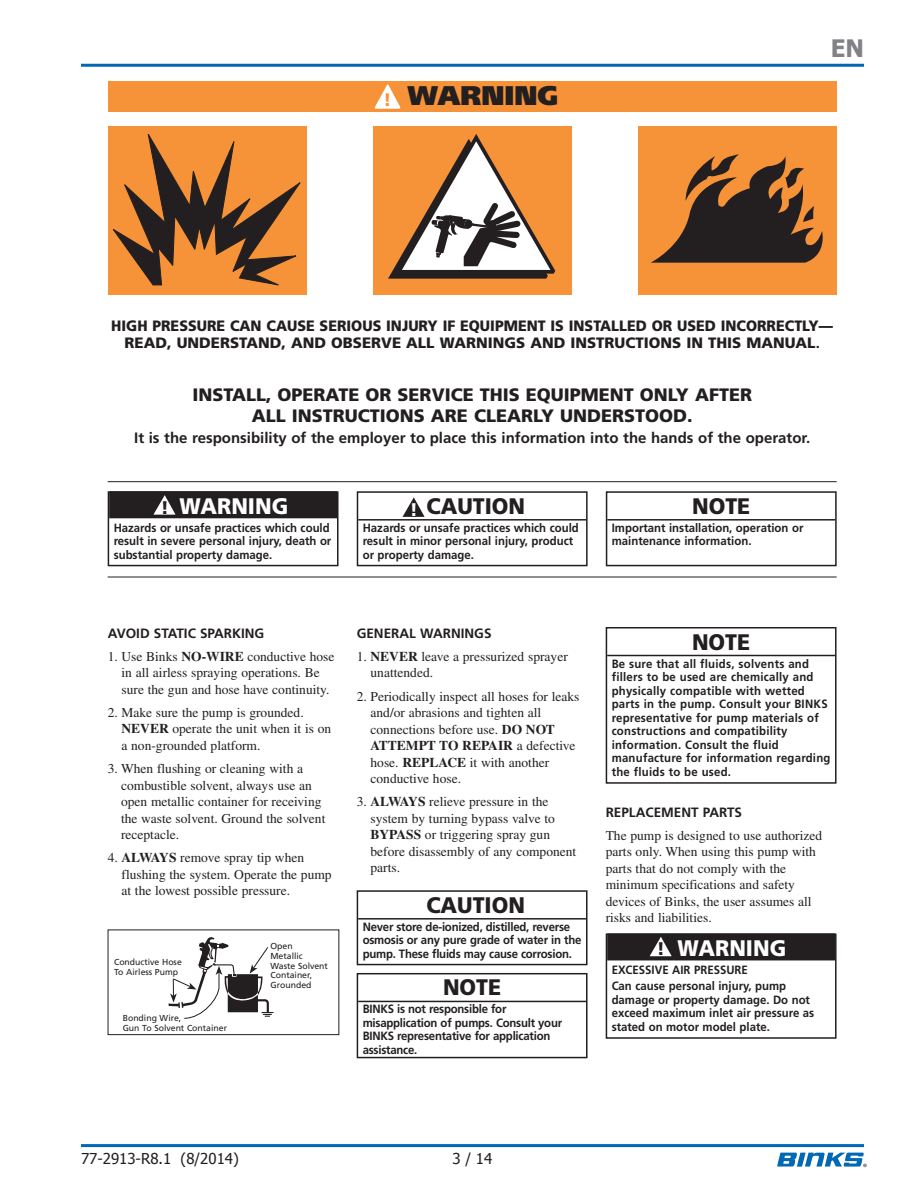
<style>
.page{position:relative;width:918px;height:1188px;background:#fff}
.page>*{position:absolute;margin:0;border:0;box-sizing:border-box;transform-origin:0 0}
.t1{font:900 27px "Frutiger";color:#231f20}
.t2{font:700 24px "Tahoma";color:#808285}
.t3{font:900 22.5px "Frutiger";color:#231f20;scale:.95 1}
.t4{font:900 22.5px "Frutiger";color:#fff;scale:.95 1}
.t5{font:900 18.3px "Frutiger";color:#231f20}
.t6{font:900 18.3px "Frutiger";color:#fff}
.t7{font:900 18px/21px "Frutiger";color:#231f20;text-align:center}
.t8{font:900 18px "Frutiger";color:#f69238}
.t9{font:900 15px/16.5px "Frutiger";color:#231f20;text-align:center;scale:.95 1}
.t10{font:700 15px "Frutiger";color:#231f20}
.t11{font:15px "Tahoma";color:#231f20}
.t12{font:13.5px/16.5px "Times";color:#231f20}
.t13{font:700 13.5px "Frutiger";color:#231f20}
.t14{font:700 12px/13.5px "Frutiger";color:#231f20;scale:.95 1}
.t15{font:700 12px/13.5px "Frutiger";letter-spacing:.02em;color:#231f20;scale:.95 1}
.t16{font:700 12px/13.5px "Frutiger";letter-spacing:-.02em;color:#231f20;scale:.95 1}
.t17{font:8.7px/9.8px "Frutiger";color:#231f20}
.s1{font-weight:700}
</style>
<div class="page">
<hr style="left:81px;top:64px;width:783px;height:3px;background:#0168b3">
<hr style="left:81px;top:1144px;width:783px;height:3px;background:#0168b3">
<svg style="left:777px;top:1153px;width:90px;height:14px"></svg>
<div style="left:108px;top:81px;width:729px;height:30px;background:#f69238"></div>
<div style="left:108px;top:126px;width:199px;height:168px;background:#f69238"></div>
<svg style="left:112px;top:134px;width:189px;height:152px"></svg>
<div style="left:373px;top:126px;width:199px;height:168px;background:#f69238"></div>
<svg style="left:388px;top:134px;width:168px;height:145px"></svg>
<div style="left:638px;top:126px;width:199px;height:168px;background:#f69238"></div>
<svg style="left:651px;top:154px;width:172px;height:109px"></svg>
<svg style="left:374px;top:84px;width:27px;height:25px"></svg>
<hr style="left:358px;top:519px;width:228px;height:2px;background:#231f20">
<div style="left:357px;top:491px;width:231px;height:75px;border:2px solid #231f20"></div>
<svg style="left:403px;top:497px;width:22px;height:20px"></svg>
<div style="left:109px;top:491px;width:228px;height:27px;background:#231f20"></div>
<div style="left:108px;top:491px;width:231px;height:75px;border:2px solid #231f20"></div>
<svg style="left:153px;top:495px;width:23px;height:20px"></svg>
<hr style="left:607px;top:519px;width:228px;height:2px;background:#231f20">
<div style="left:606px;top:491px;width:231px;height:75px;border:2px solid #231f20"></div>
<hr style="left:108px;top:577px;width:729px;height:1px;background:#231f20">
<div style="left:108px;top:930px;width:231px;height:105px;border:1px solid #231f20"></div>
<svg style="left:168px;top:937px;width:106px;height:82px"></svg>
<hr style="left:358px;top:918px;width:228px;height:2px;background:#231f20">
<div style="left:357px;top:890px;width:231px;height:75px;border:2px solid #231f20"></div>
<hr style="left:358px;top:1001px;width:228px;height:1px;background:#231f20">
<div style="left:357px;top:973px;width:231px;height:85px;border:2px solid #231f20"></div>
<div style="left:607px;top:933px;width:228px;height:27px;background:#231f20"></div>
<div style="left:606px;top:933px;width:231px;height:106px;border:2px solid #231f20"></div>
<svg style="left:650px;top:937px;width:22px;height:19px"></svg>
<hr style="left:607px;top:655px;width:228px;height:1px;background:#231f20">
<div style="left:606px;top:627px;width:231px;height:157px;border:2px solid #231f20"></div>
<hr style="left:108px;top:481px;width:729px;height:1px;background:#231f20">
<h3 class="t8" style="left:383px;top:89px;width:9px">!</h3>
<h1 class="t1" style="left:408px;top:79px;width:152px">WARNING</h1>
<h2 class="t2" style="left:831px;top:33px;width:35px">EN</h2>
<p class="t9" style="left:111px;top:317px;width:761px">HIGH PRESSURE CAN CAUSE SERIOUS INJURY IF EQUIPMENT IS INSTALLED OR USED INCORRECTLY—<br>READ, UNDERSTAND, AND OBSERVE ALL WARNINGS AND INSTRUCTIONS IN THIS MANUAL<span class="s1">.</span></p>
<h3 class="t7" style="left:192px;top:384px;width:561px">INSTALL, OPERATE OR SERVICE THIS EQUIPMENT ONLY AFTER<br>ALL INSTRUCTIONS ARE CLEARLY UNDERSTOOD.</h3>
<p class="t10" style="left:134px;top:429px;width:678px">It is the responsibility of the employer to place this information into the hands of the operator.</p>
<h3 class="t4" style="left:179px;top:492px;width:116px">WARNING</h3>
<h3 class="t6" style="left:410px;top:498px;width:10px">!</h3>
<p class="t14" style="left:114px;top:521px;width:231px">Hazards or unsafe practices which could result in severe personal injury, death or substantial property damage.</p>
<h3 class="t5" style="left:161px;top:496px;width:10px">!</h3>
<h3 class="t3" style="left:692px;top:492px;width:63px">NOTE</h3>
<p class="t14" style="left:612px;top:521px;width:203px">Important installation, operation or maintenance information.</p>
<h3 class="t3" style="left:426px;top:492px;width:105px">CAUTION</h3>
<p class="t14" style="left:363px;top:521px;width:229px">Hazards or unsafe practices which could result in minor personal injury, product or property damage.</p>
<p class="t13" style="left:108px;top:625px;width:158px">AVOID STATIC SPARKING</p>
<p class="t12" style="left:122px;top:648px;width:215px;text-indent:-14px">1. Use Binks <span class="s1">NO-WIRE</span> conductive hose in all airless spraying operations. Be sure the gun and hose have continuity.</p>
<p class="t12" style="left:122px;top:704px;width:211px;text-indent:-14px">2. Make sure the pump is grounded.<br><span class="s1">NEVER</span> operate the unit when it is on a non-grounded platform.</p>
<p class="t12" style="left:121px;top:760px;width:206px;text-indent:-13px">3. When flushing or cleaning with a combustible solvent, always use an open metallic container for receiving the waste solvent. Ground the solvent receptacle.</p>
<p class="t12" style="left:122px;top:850px;width:212px;text-indent:-14px">4. <span class="s1">ALWAYS</span> remove spray tip when flushing the system. Operate the pump at the lowest possible pressure.</p>
<p class="t17" style="left:114px;top:957px;width:69px">Conductive Hose<br>To Airless Pump</p>
<p class="t17" style="left:123px;top:1013px;width:106px">Bonding Wire,<br>Gun To Solvent Container</p>
<p class="t17" style="left:270px;top:941px;width:59px">Open<br>Metallic<br>Waste Solvent<br>Container,<br>Grounded</p>
<p class="t13" style="left:357px;top:625px;width:136px">GENERAL WARNINGS</p>
<p class="t12" style="left:371px;top:648px;width:199px;text-indent:-14px">1. <span class="s1">NEVER</span> leave a pressurized sprayer unattended.</p>
<p class="t12" style="left:371px;top:688px;width:211px;text-indent:-14px">2. Periodically inspect all hoses for leaks and/or abrasions and tighten all connections before use. <span class="s1">DO NOT<br>ATTEMPT TO REPAIR</span> a defective hose. <span class="s1">REPLACE</span> it with another conductive hose.</p>
<p class="t12" style="left:371px;top:793px;width:207px;text-indent:-14px">3. <span class="s1">ALWAYS</span> relieve pressure in the system by turning bypass valve to<br><span class="s1">BYPASS</span> or triggering spray gun before disassembly of any component parts.</p>
<h3 class="t3" style="left:426px;top:891px;width:105px">CAUTION</h3>
<p class="t16" style="left:363px;top:920px;width:232px">Never store de-ionized, distilled, reverse osmosis or any pure grade of water in the pump. These fluids may cause corrosion.</p>
<h3 class="t3" style="left:443px;top:974px;width:63px">NOTE</h3>
<p class="t16" style="left:363px;top:1002px;width:212px">BINKS is not responsible for misapplication of pumps. Consult your<br>BINKS representative for application assistance.</p>
<h3 class="t3" style="left:692px;top:628px;width:63px">NOTE</h3>
<p class="t15" style="left:612px;top:656px;width:232px">Be sure that all fluids, solvents and fillers to be used are chemically and physically compatible with wetted parts in the pump. Consult your BINKS representative for pump materials of constructions and compatibility information. Consult the fluid manufacture for information regarding the fluids to be used.</p>
<p class="t13" style="left:606px;top:804px;width:138px">REPLACEMENT PARTS</p>
<p class="t12" style="left:606px;top:827px;width:218px">The pump is designed to use authorized parts only. When using this pump with parts that do not comply with the minimum specifications and safety devices of Binks, the user assumes all risks and liabilities.</p>
<h3 class="t4" style="left:677px;top:935px;width:116px">WARNING</h3>
<p class="t14" style="left:612px;top:961px;width:185px;line-height:16.5px">EXCESSIVE AIR PRESSURE<br>Can cause personal injury, pump</p>
<p class="t14" style="left:612px;top:993px;width:215px">damage or property damage. Do not exceed maximum inlet air pressure as stated on motor model plate.</p>
<h3 class="t5" style="left:657px;top:938px;width:10px">!</h3>
<p class="t11" style="left:81px;top:1149px;width:159px">77-2913-R8.1 (8/2014)</p>
<p class="t11" style="left:453px;top:1149px;width:41px">3 / 14</p>
</div>
